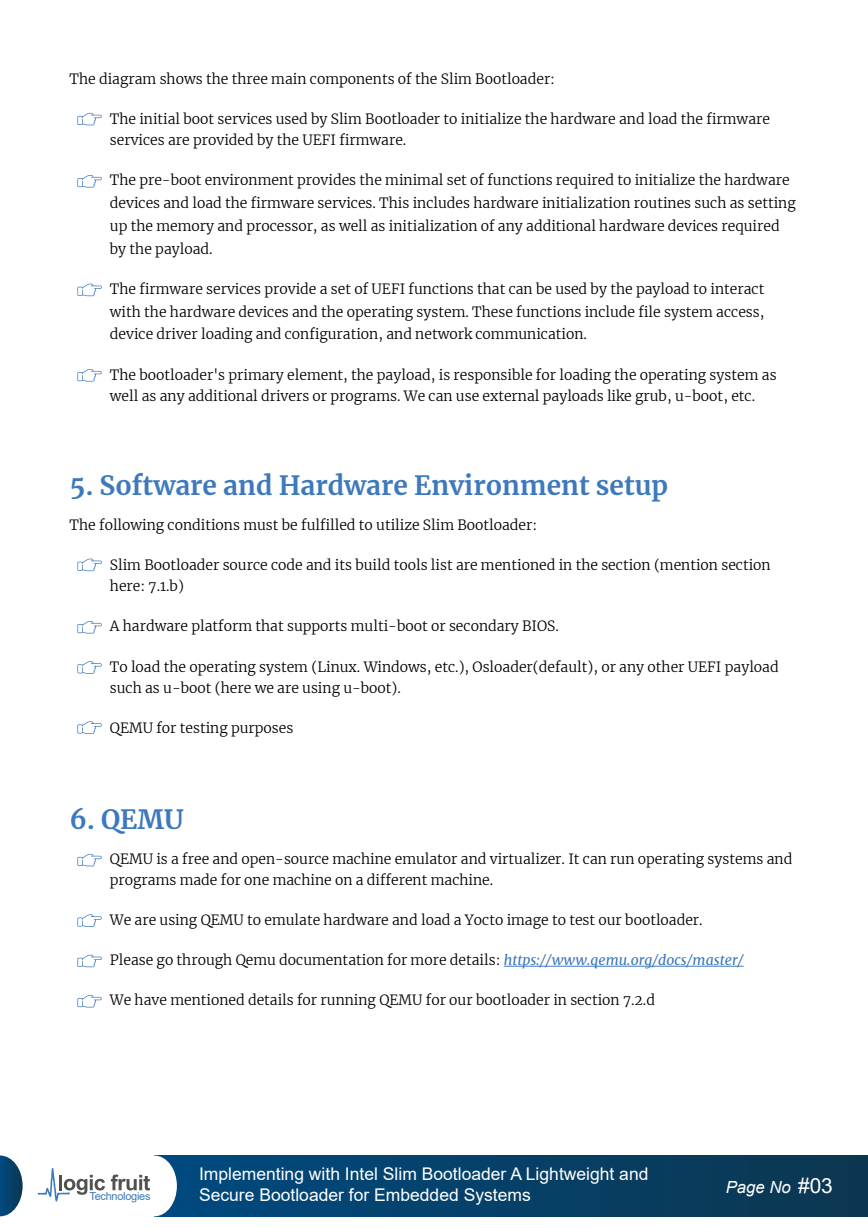
<style>
.page{position:relative;width:868px;height:1228px;background:#fff}
.page>*{position:absolute;margin:0;border:0;box-sizing:border-box;transform-origin:0 0}
.t1{font:700 26.25px "Merriweather";color:#3d79bc}
.t2{font:17.5px/21px "Arial";color:#fff}
.t3{font:italic 16.73px "Arial";color:#fff}
.t4{font:300 14px/21px "Merriweather";color:#000}
.t5{font:10.96px "Arial";letter-spacing:-.025em;color:#3d79b7}
.s1{font-weight:400;font-style:italic;color:#3d79bc}
.s2{font-style:normal;font-size:20.89px}
</style>
<div class="page">
<svg style="left:77px;top:113px;width:25px;height:12px"></svg>
<svg style="left:77px;top:175px;width:25px;height:12px"></svg>
<svg style="left:77px;top:284px;width:25px;height:12px"></svg>
<svg style="left:77px;top:369px;width:25px;height:13px"></svg>
<svg style="left:77px;top:559px;width:25px;height:12px"></svg>
<svg style="left:77px;top:621px;width:25px;height:12px"></svg>
<svg style="left:77px;top:661px;width:25px;height:13px"></svg>
<svg style="left:77px;top:721px;width:25px;height:13px"></svg>
<hr style="left:504px;top:966px;width:240px;height:1px;background:#3d79bc">
<svg style="left:77px;top:854px;width:25px;height:12px"></svg>
<svg style="left:77px;top:914px;width:25px;height:13px"></svg>
<svg style="left:77px;top:955px;width:25px;height:12px"></svg>
<svg style="left:77px;top:995px;width:25px;height:12px"></svg>
<div style="left:154px;top:1155px;width:714px;height:61px;background:linear-gradient(to right,#014b81,#0b364f)"></div>
<svg style="left:0;top:1155px;width:23px;height:61px"></svg>
<div style="left:132px;top:1155px;width:45px;height:61px;background:#fff;border-radius:50%"></div>
<svg style="left:111px;top:1174px;width:39px;height:16px"></svg>
<svg style="left:38px;top:1168px;width:67px;height:33px"></svg>
<p class="t4" style="left:70px;top:68px;width:487px">The diagram shows the three main components of the Slim Bootloader:</p>
<p class="t4" style="left:110px;top:108px;width:662px">The initial boot services used by Slim Bootloader to initialize the hardware and load the firmware services are provided by the UEFI firmware.</p>
<p class="t4" style="left:110px;top:168px;width:687px;line-height:22.8px">The pre-boot environment provides the minimal set of functions required to initialize the hardware devices and load the firmware services. This includes hardware initialization routines such as setting up the memory and processor, as well as initialization of any additional hardware devices required by the payload.</p>
<p class="t4" style="left:110px;top:277px;width:656px;line-height:22.8px;text-align:justify">The firmware services provide a set of UEFI functions that can be used by the payload to interact with the hardware devices and the operating system. These functions include file system access, device driver loading and configuration, and network communication.</p>
<p class="t4" style="left:110px;top:364px;width:668px">The bootloader's primary element, the payload, is responsible for loading the operating system as well as any additional drivers or programs. We can use external payloads like grub, u-boot, etc.</p>
<h1 class="t1" style="left:70px;top:467px;width:600px">5. Software and Hardware Environment setup</h1>
<p class="t4" style="left:70px;top:514px;width:469px">The following conditions must be fulfilled to utilize Slim Bootloader:</p>
<p class="t4" style="left:110px;top:554px;width:662px">Slim Bootloader source code and its build tools list are mentioned in the section (mention section here: 7.1.b)</p>
<p class="t4" style="left:110px;top:615px;width:451px">A hardware platform that supports multi-boot or secondary BIOS.</p>
<p class="t4" style="left:110px;top:656px;width:670px">To load the operating system (Linux. Windows, etc.), Osloader(default), or any other UEFI payload such as u-boot (here we are using u-boot).</p>
<p class="t4" style="left:110px;top:717px;width:185px">QEMU for testing purposes</p>
<h1 class="t1" style="left:70px;top:801px;width:116px">6. QEMU</h1>
<p class="t4" style="left:110px;top:848px;width:684px">QEMU is a free and open-source machine emulator and virtualizer. It can run operating systems and programs made for one machine on a different machine.</p>
<p class="t4" style="left:110px;top:909px;width:594px">We are using QEMU to emulate hardware and load a Yocto image to test our bootloader.</p>
<p class="t4" style="left:110px;top:949px;width:635px">Please go through Qemu documentation for more details: <span class="s1">https://www.qemu.org/docs/master/</span></p>
<p class="t4" style="left:110px;top:989px;width:547px">We have mentioned details for running QEMU for our bootloader in section 7.2.d</p>
<p class="t5" style="left:90px;top:1189px;width:62px">Technologies</p>
<p class="t2" style="left:199px;top:1163px;width:451px">Implementing with Intel Slim Bootloader A Lightweight and<br>Secure Bootloader for Embedded Systems</p>
<p class="t3" style="left:726px;top:1176px;width:109px">Page No <span class="s2">#03</span></p>
</div>
